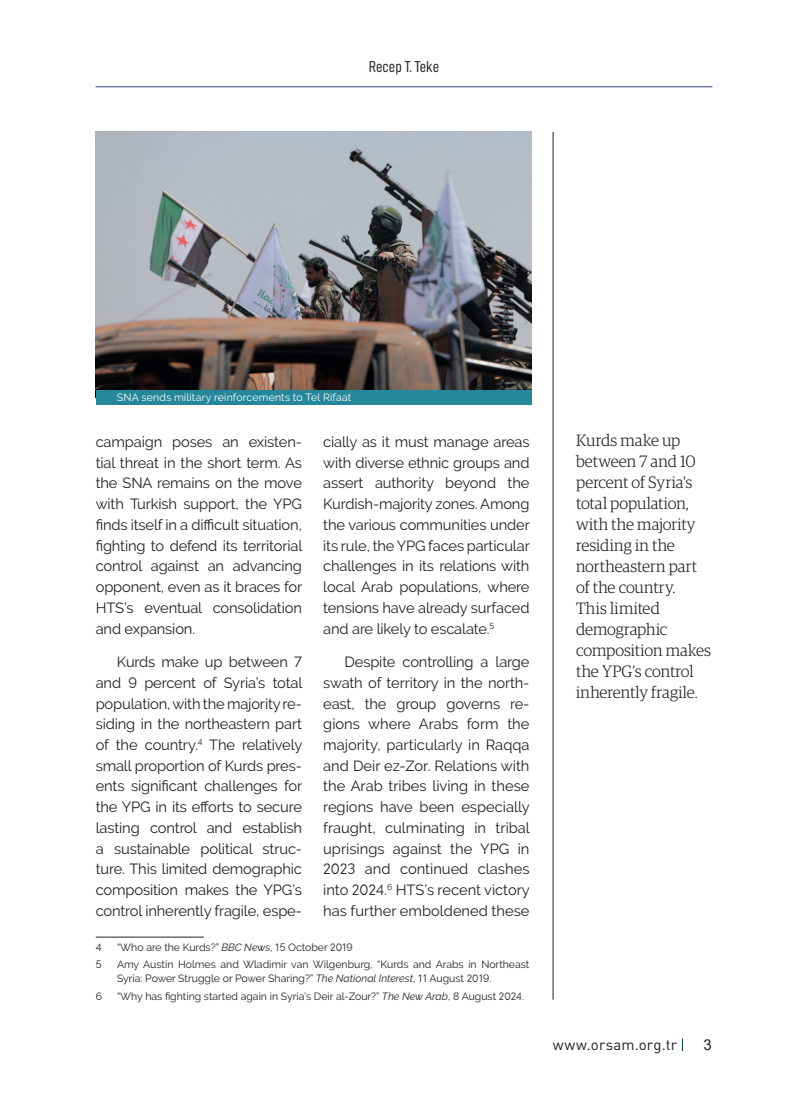
<style>
.page{position:relative;width:808px;height:1106px;background:#fff}
.page>*{position:absolute;margin:0;border:0;box-sizing:border-box;transform-origin:0 0}
.t1{font:300 16.5px/21px "Guardian Egyp";color:#231f20}
.t2{font:15.75px "DIN Condensed";color:#231f20}
.t3{font:15px "DIN";letter-spacing:.02em;color:#231f20}
.t4{font:15px "Arial";color:#231f20}
.t5{font:14.7px/20.7px "Raleway";letter-spacing:-.01em;color:#231f20;text-align:justify}
.t6{font:10.5px/13.5px "Raleway";color:#231f20}
.t7{font:10.5px "Raleway";letter-spacing:.02em;color:#fff}
.s1{font-style:italic}
</style>
<div class="page">
<hr style="left:96px;top:86px;width:616px;height:1px;background:#64749a">
<svg style="left:682px;top:1038px;width:1px;height:13px"></svg>
<hr style="left:96px;top:936px;width:108px;height:1px;background:#231f20">
<hr style="left:553px;top:132px;width:1px;height:867px;background:#231f20">
<img style="left:96px;top:132px;width:436px;height:258px">
<div style="left:96px;top:390px;width:436px;height:14px;background:#25879a"></div>
<p class="t2" style="left:369px;top:58px;width:72px">Recep T. Teke</p>
<p class="t7" style="left:117px;top:391px;width:236px">SNA sends military reinforcements to Tel Rifaat</p>
<p class="t5" style="left:96px;top:431px;width:208px">campaign poses an existen&shy;tial threat in the short term. As the SNA remains on the move with Turkish support, the YPG finds itself in a difficult situation, fighting to defend its territorial control against an advancing opponent, even as it braces for HTS’s eventual consolidation and expansion.</p>
<p class="t5" style="left:96px;top:651px;width:208px;text-indent:21px">Kurds make up between 7 and 9 percent of Syria’s total population, with the majority re&shy;siding in the northeastern part of the country.<sup>4</sup> The relatively small proportion of Kurds pres&shy;ents significant challenges for the YPG in its efforts to secure lasting control and establish a sustainable political struc&shy;ture. This limited demographic composition makes the YPG’s control inherently fragile, espe-</p>
<p class="t6" style="left:96px;top:940px;width:7px">4</p>
<p class="t6" style="left:117px;top:940px;width:237px">“Who are the Kurds?” <span class="s1">BBC News</span>, 15 October 2019</p>
<p class="t6" style="left:96px;top:957px;width:7px">5</p>
<p class="t6" style="left:117px;top:957px;width:414px">Amy Austin Holmes and Wladimir van Wilgenburg, “Kurds and Arabs in Northeast<br>Syria: Power Struggle or Power Sharing?” <span class="s1">The National Interest</span>, 11 August 2019.</p>
<p class="t6" style="left:96px;top:989px;width:8px">6</p>
<p class="t6" style="left:117px;top:989px;width:408px">“Why has fighting started again in Syria’s Deir al-Zour?” <span class="s1">The New Arab</span>, 8 August 2024.</p>
<p class="t5" style="left:323px;top:431px;width:208px">cially as it must manage areas with diverse ethnic groups and assert authority beyond the Kurdish-majority zones. Among the various communities under its rule, the YPG faces particular challenges in its relations with local Arab populations, where tensions have already surfaced and are likely to escalate.<sup>5</sup></p>
<p class="t5" style="left:323px;top:651px;width:208px;text-indent:21px">Despite controlling a large swath of territory in the north&shy;east, the group governs re&shy;gions where Arabs form the majority, particularly in Raqqa and Deir ez-Zor. Relations with the Arab tribes living in these regions have been especially fraught, culminating in tribal uprisings against the YPG in 2023 and continued clashes into 2024.<sup>6</sup> HTS’s recent victory has further emboldened these</p>
<p class="t1" style="left:576px;top:429px;width:136px">Kurds make up between 7 and 10 percent of Syria’s total population, with the majority residing in the northeastern part of the country.<br>This limited demographic composition makes the YPG’s control inherently fragile.</p>
<p class="t3" style="left:553px;top:1034px;width:126px">www.orsam.org.tr</p>
<p class="t4" style="left:703px;top:1034px;width:10px">3</p>
</div>
